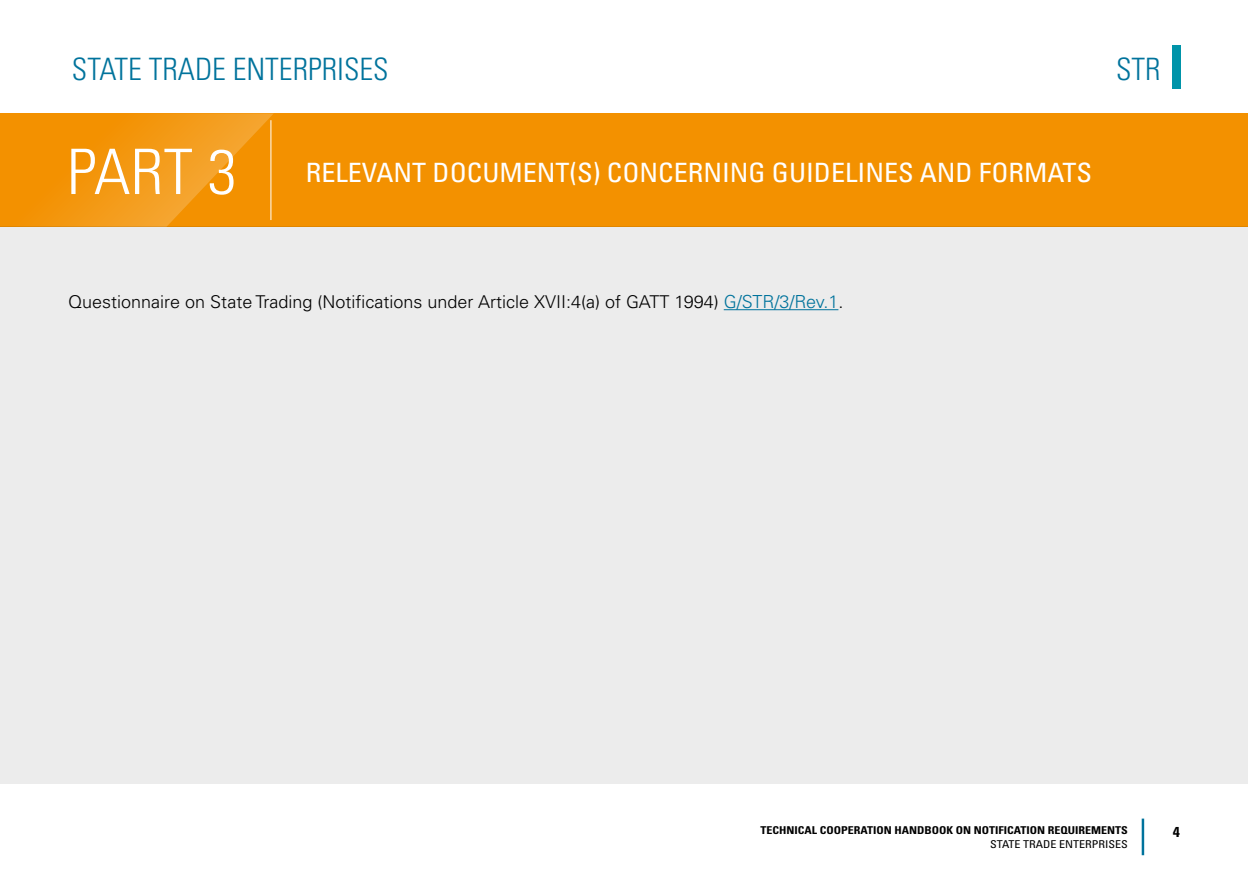
<style>
.page{position:relative;width:1248px;height:879px;background:#fff}
.page>*{position:absolute;margin:0;border:0;box-sizing:border-box;transform-origin:0 0}
.t1{font:300 condensed 62.8px "Univers LT Std";color:#fff;scale:1.05 1}
.t2{font:300 condensed 30.8px "Univers LT Std";color:#00739c}
.t3{font:condensed 26.6px "Univers LT Std";color:#fff;scale:1.05 1}
.t4{font:300 17.6px "Univers LT Std";color:#000}
.t5{font:700 condensed 14.4px "Univers LT Std";color:#000;scale:1.11 1}
.t6{font:700 condensed 10.8px "Univers LT Std";color:#000;scale:1.11 1}
.t7{font:condensed 10.8px "Univers LT Std";color:#000;scale:1.11 1}
.s1{font-size:18px;color:#00739c}
</style>
<div class="page">
<div style="left:0;top:113px;width:1247px;height:114px;background:#f39100"></div>
<svg style="left:0;top:113px;width:274px;height:114px"></svg>
<div style="left:0;top:227px;width:1247px;height:557px;background:#ececec"></div>
<hr style="left:1141px;top:818px;width:2px;height:37px;background:#00739c">
<div style="left:1171px;top:45px;width:9px;height:44px;background:#0094a9"></div>
<hr style="left:723px;top:309px;width:115px;height:1px;background:#00739c">
<h2 class="t2" style="left:72px;top:51px;width:318px">STATE TRADE ENTERPRISES</h2>
<h2 class="t2" style="left:1115px;top:51px;width:46px">STR</h2>
<h1 class="t1" style="left:67px;top:134px;width:163px">PART 3</h1>
<h3 class="t3" style="left:306px;top:155px;width:750px">RELEVANT DOCUMENT(S) CONCERNING GUIDELINES AND FORMATS</h3>
<p class="t4" style="left:68px;top:291px;width:776px">Questionnaire on State Trading (Notifications under Article XVII:4(a) of GATT 1994) <span class="s1">G/STR/3/Rev.1</span>.</p>
<p class="t6" style="left:760px;top:823px;width:332px">TECHNICAL COOPERATION HANDBOOK ON NOTIFICATION REQUIREMENTS</p>
<p class="t5" style="left:1172px;top:823px;width:8px">4</p>
<p class="t7" style="left:990px;top:838px;width:125px">STATE TRADE ENTERPRISES</p>
</div>
